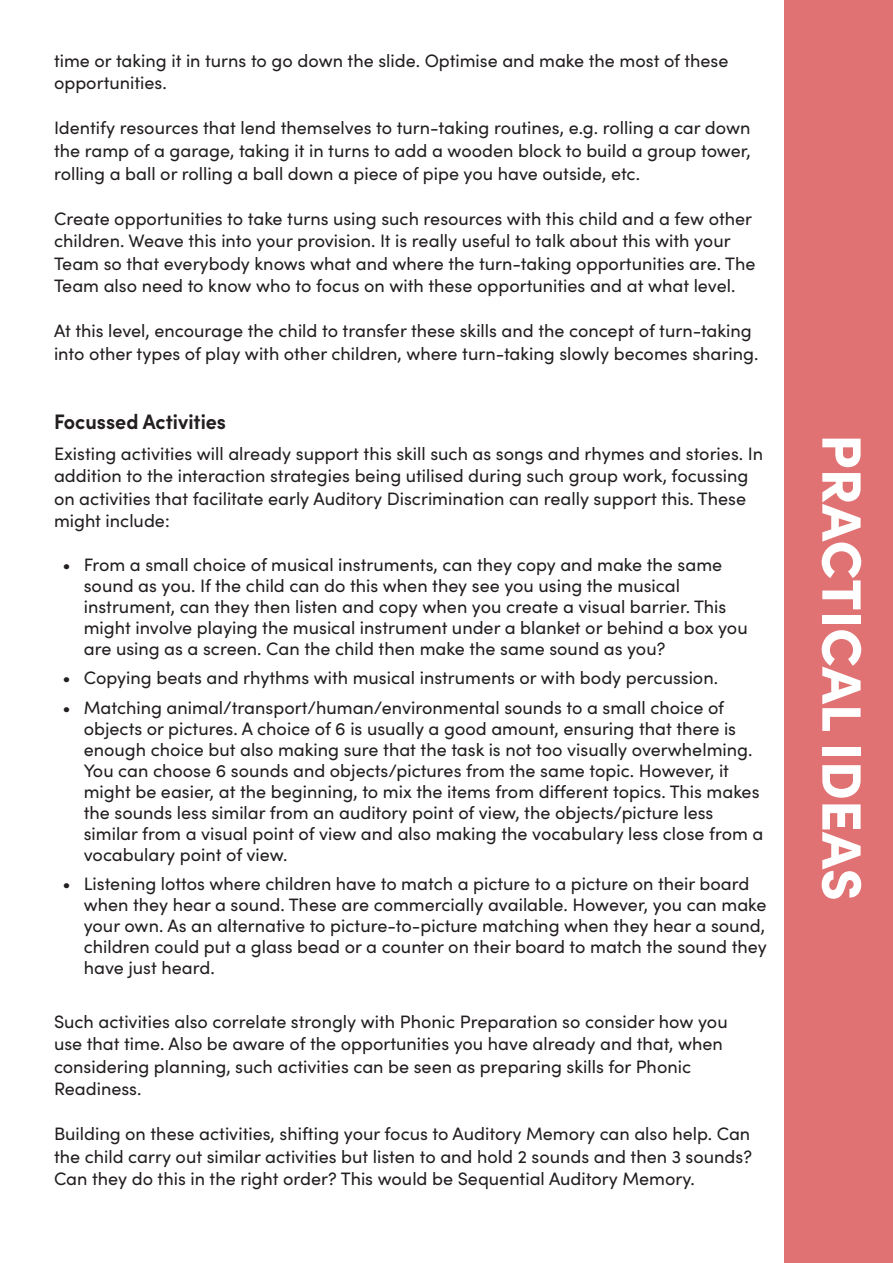
<style>
.page{position:relative;width:893px;height:1263px;background:#fff}
.page>*{position:absolute;margin:0;border:0;box-sizing:border-box;transform-origin:0 0}
.t1{font:900 55.5px "Sofia Pro";color:#fff}
.Sub_Header{font:700 21px "Sofia Pro";color:#231f20;scale:.94 1}
.t2{font:18px/22.5px "Sofia Pro";color:#231f20}
</style>
<div class="page">
<div style="left:784px;top:0;width:109px;height:1263px;background:#e17273"></div>
<p class="t2" style="left:54px;top:48px;width:676px">time or taking it in turns to go down the slide. Optimise and make the most of these opportunities.</p>
<p class="t2" style="left:54px;top:116px;width:698px;text-align:justify">Identify resources that lend themselves to turn-taking routines, e.g. rolling a car down the ramp of a garage, taking it in turns to add a wooden block to build a group tower, rolling a ball or rolling a ball down a piece of pipe you have outside, etc.</p>
<p class="t2" style="left:54px;top:206px;width:703px">Create opportunities to take turns using such resources with this child and a few other children. Weave this into your provision. It is really useful to talk about this with your Team so that everybody knows what and where the turn-taking opportunities are. The Team also need to know who to focus on with these opportunities and at what level.</p>
<p class="t2" style="left:54px;top:318px;width:706px">At this level, encourage the child to transfer these skills and the concept of turn-taking into other types of play with other children, where turn-taking slowly becomes sharing.</p>
<p class="Sub_Header" style="left:54px;top:405px;width:185px">Focussed Activities</p>
<p class="t2" style="left:54px;top:441px;width:711px">Existing activities will already support this skill such as songs and rhymes and stories. In addition to the interaction strategies being utilised during such group work, focussing on activities that facilitate early Auditory Discrimination can really support this. These might include:</p>
<p class="t2" style="left:84px;top:553px;width:665px;line-height:21px;text-indent:-21px">• From a small choice of musical instruments, can they copy and make the same sound as you. If the child can do this when they see you using the musical instrument, can they then listen and copy when you create a visual barrier. This might involve playing the musical instrument under a blanket or behind a box you are using as a screen. Can the child then make the same sound as you?</p>
<p class="t2" style="left:63px;top:666px;width:657px">• Copying beats and rhythms with musical instruments or with body percussion.</p>
<p class="t2" style="left:84px;top:696px;width:681px;line-height:21px;text-indent:-21px">• Matching animal/transport/human/environmental sounds to a small choice of objects or pictures. A choice of 6 is usually a good amount, ensuring that there is enough choice but also making sure that the task is not too visually overwhelming.<br>You can choose 6 sounds and objects/pictures from the same topic. However, it might be easier, at the beginning, to mix the items from different topics. This makes the sounds less similar from an auditory point of view, the objects/picture less similar from a visual point of view and also making the vocabulary less close from a vocabulary point of view.</p>
<p class="t2" style="left:84px;top:872px;width:684px;line-height:21px;text-indent:-21px">• Listening lottos where children have to match a picture to a picture on their board when they hear a sound. These are commercially available. However, you can make your own. As an alternative to picture-to-picture matching when they hear a sound, children could put a glass bead or a counter on their board to match the sound they have just heard.</p>
<p class="t2" style="left:54px;top:1009px;width:675px">Such activities also correlate strongly with Phonic Preparation so consider how you use that time. Also be aware of the opportunities you have already and that, when considering planning, such activities can be seen as preparing skills for Phonic Readiness.</p>
<p class="t2" style="left:54px;top:1122px;width:699px;text-align:justify">Building on these activities, shifting your focus to Auditory Memory can also help. Can the child carry out similar activities but listen to and hold 2 sounds and then 3 sounds?<br>Can they do this in the right order? This would be Sequential Auditory Memory.</p>
<p class="t1" style="left:885px;top:434px;width:468px;rotate:90deg">PRACTICAL IDEAS</p>
</div>
